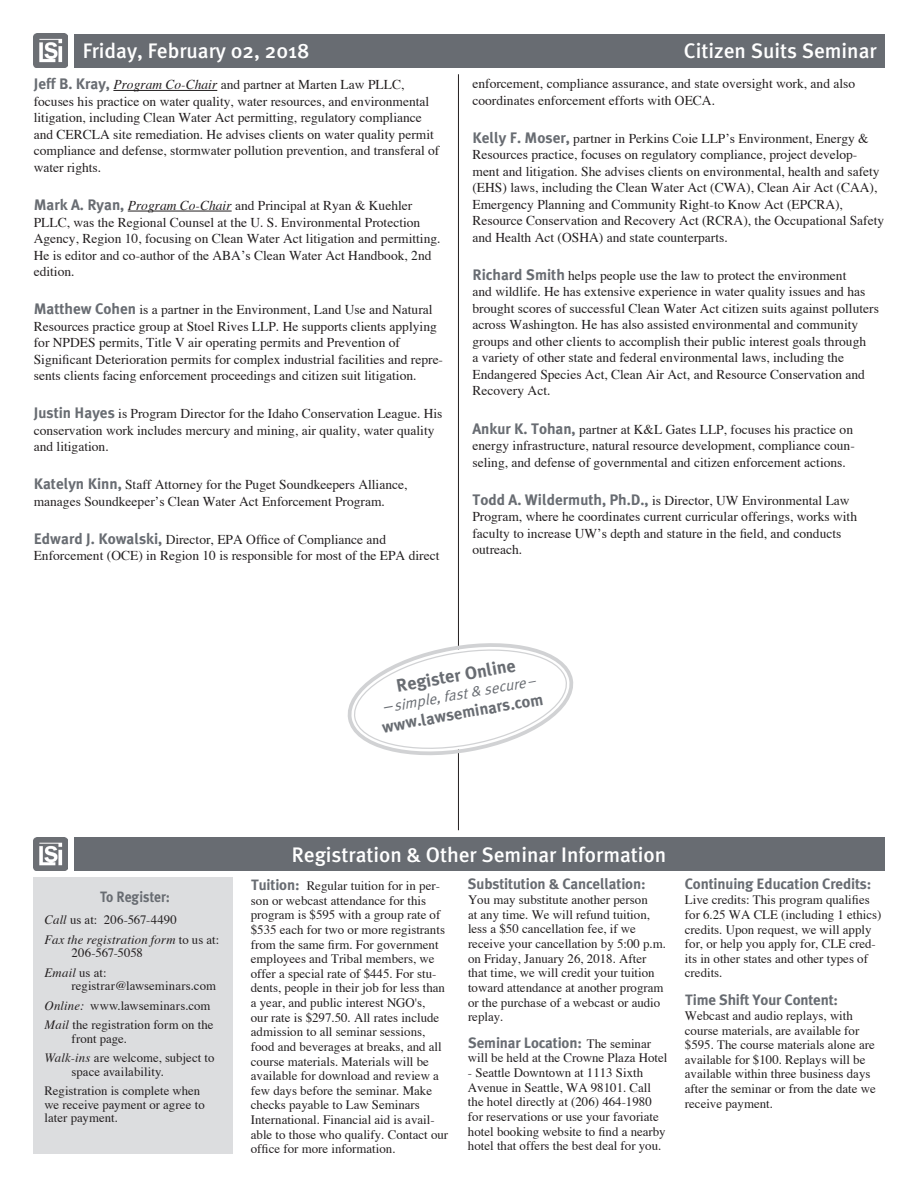
<style>
.page{position:relative;width:918px;height:1188px;background:#fff}
.page>*{position:absolute;margin:0;border:0;box-sizing:border-box;transform-origin:0 0}
.t1{font:500 21px "Meta";color:#fff}
.t2{font:700 18px "Meta Plus";color:#686c72}
.t3{font:700 16.5px "Meta Plus";color:#686c72}
.t4{font:700 15px "Meta Plus";letter-spacing:-.01em;color:#686c72}
.t5{font:italic 15px "Meta Normal";color:#686c72}
.t6{font:700 15px "Meta Plus";letter-spacing:-.01em;color:#686c72;scale:.91 1}
.t7{font:13.5px/16.5px "Times";color:#231f20}
.t8{font:12.9px/14.7px "Times";color:#231f20}
.t9{font:12.75px/19.5px "Times";letter-spacing:.005em;color:#231f20}
.t10{font:italic 12.75px/19.5px "Times";letter-spacing:.01em;color:#231f20}
.s1{font-family:"Meta Plus";font-weight:700;font-size:15.15px;color:#686c72}
.s2{font-style:italic}
.s3{font-style:normal;font-size:18px}
.s4{font-style:normal}
</style>
<div class="page">
<div style="left:74px;top:34px;width:810px;height:34px;background:#686c72"></div>
<hr style="left:458px;top:74px;width:1px;height:756px;background:#231f20">
<hr style="left:113px;top:90px;width:104px;height:1px;background:#231f20">
<hr style="left:128px;top:211px;width:104px;height:1px;background:#231f20">
<div style="left:34px;top:878px;width:199px;height:276px;background:#dcdddf"></div>
<div style="left:74px;top:837px;width:810px;height:34px;background:#686c72"></div>
<svg style="left:347px;top:643px;width:226px;height:112px"></svg>
<img style="left:34px;top:837px;width:33px;height:34px">
<img style="left:34px;top:34px;width:33px;height:34px">
<h1 class="t1" style="left:83px;top:39px;width:228px">Friday, February 02, 2018</h1>
<h1 class="t1" style="left:684px;top:39px;width:194px">Citizen Suits Seminar</h1>
<p class="t7" style="left:34px;top:77px;width:407px"><span class="s1">Jeff B. Kray,</span> <span class="s2">Program Co-Chair</span> and partner at Marten Law PLLC, focuses his practice on water quality, water resources, and environmental litigation, including Clean Water Act permitting, regulatory compliance and CERCLA site remediation. He advises clients on water quality permit compliance and defense, stormwater pollution prevention, and transferal of water rights.</p>
<p class="t7" style="left:34px;top:198px;width:408px"><span class="s1">Mark A. Ryan,</span> <span class="s2">Program Co-Chair</span> and Principal at Ryan &amp; Kuehler PLLC, was the Regional Counsel at the U. S. Environmental Protection Agency, Region 10, focusing on Clean Water Act litigation and permitting.<br>He is editor and co-author of the ABA’s Clean Water Act Handbook, 2nd edition.</p>
<p class="t7" style="left:34px;top:302px;width:411px"><span class="s1">Matthew Cohen</span> is a partner in the Environment, Land Use and Natural Resources practice group at Stoel Rives LLP. He supports clients applying for NPDES permits, Title V air operating permits and Prevention of Significant Deterioration permits for complex industrial facilities and repre&shy;sents clients facing enforcement proceedings and citizen suit litigation.</p>
<p class="t7" style="left:34px;top:406px;width:410px"><span class="s1">Justin Hayes</span> is Program Director for the Idaho Conservation League. His conservation work includes mercury and mining, air quality, water quality and litigation.</p>
<p class="t7" style="left:34px;top:477px;width:375px"><span class="s1">Katelyn Kinn,</span> Staff Attorney for the Puget Soundkeepers Alliance, manages Soundkeeper’s Clean Water Act Enforcement Program.</p>
<p class="t7" style="left:34px;top:532px;width:407px"><span class="s1">Edward J. Kowalski,</span> Director, EPA Office of Compliance and<br>Enforcement (OCE) in Region 10 is responsible for most of the EPA direct</p>
<p class="t7" style="left:472px;top:76px;width:384px">enforcement, compliance assurance, and state oversight work, and also coordinates enforcement efforts with OECA.</p>
<p class="t7" style="left:472px;top:131px;width:413px"><span class="s1">Kelly F. Moser,</span> partner in Perkins Coie LLP’s Environment, Energy &amp; Resources practice, focuses on regulatory compliance, project develop&shy;ment and litigation. She advises clients on environmental, health and safety (EHS) laws, including the Clean Water Act (CWA), Clean Air Act (CAA), Emergency Planning and Community Right-to Know Act (EPCRA), Resource Conservation and Recovery Act (RCRA), the Occupational Safety and Health Act (OSHA) and state counterparts.</p>
<p class="t7" style="left:472px;top:268px;width:408px"><span class="s1">Richard Smith</span> helps people use the law to protect the environment<br>and wildlife. He has extensive experience in water quality issues and has brought scores of successful Clean Water Act citizen suits against polluters across Washington. He has also assisted environmental and community groups and other clients to accomplish their public interest goals through<br>a variety of other state and federal environmental laws, including the Endangered Species Act, Clean Air Act, and Resource Conservation and Recovery Act.</p>
<p class="t7" style="left:472px;top:422px;width:384px"><span class="s1">Ankur K. Tohan,</span> partner at K&amp;L Gates LLP, focuses his practice on energy infrastructure, natural resource development, compliance coun&shy;seling, and defense of governmental and citizen enforcement actions.</p>
<p class="t7" style="left:472px;top:493px;width:386px"><span class="s1">Todd A. Wildermuth, Ph.D.,</span> is Director, UW Environmental Law Program, where he coordinates current curricular offerings, works with faculty to increase UW’s depth and stature in the field, and conducts outreach.</p>
<h2 class="t2" style="left:395px;top:676px;width:122px;rotate:-10deg">Register Online</h2>
<p class="t5" style="left:382px;top:699px;width:156px;rotate:-10deg"><span class="s3">–</span>simple, fast &amp; secure–</p>
<p class="t3" style="left:381px;top:718px;width:165px;rotate:-10deg">www.lawseminars.com</p>
<p class="t6" style="left:100px;top:888px;width:78px">To Register:</p>
<p class="t10" style="left:45px;top:911px;width:176px">Call <span class="s4">us at: 206-567-4490<br></span>Fax the registration form <span class="s4">to us at:</span></p>
<p class="t9" style="left:45px;top:944px;width:100px;text-indent:27px">206-567-5058<br><span class="s2">Email</span> us at:</p>
<p class="t9" style="left:45px;top:977px;width:173px;text-indent:27px">registrar@lawseminars.com<br><span class="s2">Online:</span> www.lawseminars.com<br><span class="s2">Mail</span> the registration form on the</p>
<p class="t9" style="left:45px;top:1029px;width:171px;text-indent:27px">front page.<br><span class="s2">Walk-ins</span> are welcome, subject to</p>
<p class="t9" style="left:45px;top:1062px;width:157px;text-indent:27px">space availability.<br>Registration is complete when</p>
<p class="t9" style="left:45px;top:1098px;width:162px;line-height:13.5px">we receive payment or agree to later payment.</p>
<h1 class="t1" style="left:292px;top:842px;width:376px">Registration &amp; Other Seminar Information</h1>
<p class="t4" style="left:251px;top:876px;width:50px">Tuition:</p>
<p class="t4" style="left:468px;top:875px;width:179px">Substitution &amp; Cancellation:</p>
<p class="t8" style="left:468px;top:893px;width:200px">You may substitute another person<br>at any time. We will refund tuition, less a $50 cancellation fee, if we receive your cancellation by 5:00 p.m. on Friday, January 26, 2018. After that time, we will credit your tuition toward attendance at another program or the purchase of a webcast or audio replay.</p>
<p class="t8" style="left:685px;top:893px;width:198px">Live credits: This program qualifies for 6.25 WA CLE (including 1 ethics) credits. Upon request, we will apply for, or help you apply for, CLE cred&shy;its in other states and other types of credits.</p>
<p class="t4" style="left:685px;top:875px;width:188px">Continuing Education Credits:</p>
<p class="t8" style="left:251px;top:879px;width:199px;text-indent:56px">Regular tuition for in per&shy;son or webcast attendance for this program is $595 with a group rate of $535 each for two or more registrants from the same firm. For government employees and Tribal members, we offer a special rate of $445. For stu&shy;dents, people in their job for less than a year, and public interest NGO's,<br>our rate is $297.50. All rates include admission to all seminar sessions, food and beverages at breaks, and all course materials. Materials will be available for download and review a few days before the seminar. Make checks payable to Law Seminars International. Financial aid is avail&shy;able to those who qualify. Contact our office for more information.</p>
<p class="t4" style="left:685px;top:991px;width:155px">Time Shift Your Content:</p>
<p class="t8" style="left:685px;top:1009px;width:192px">Webcast and audio replays, with course materials, are available for $595. The course materials alone are available for $100. Replays will be available within three business days after the seminar or from the date we receive payment.</p>
<p class="t4" style="left:468px;top:1034px;width:115px">Seminar Location:</p>
<p class="t8" style="left:468px;top:1037px;width:201px;text-indent:119px">The seminar will be held at the Crowne Plaza Hotel</p>
<p class="t8" style="left:468px;top:1066px;width:199px">- Seattle Downtown at 1113 Sixth Avenue in Seattle, WA 98101. Call the hotel directly at (206) 464-1980 for reservations or use your favoriate hotel booking website to find a nearby hotel that offers the best deal for you.</p>
</div>
